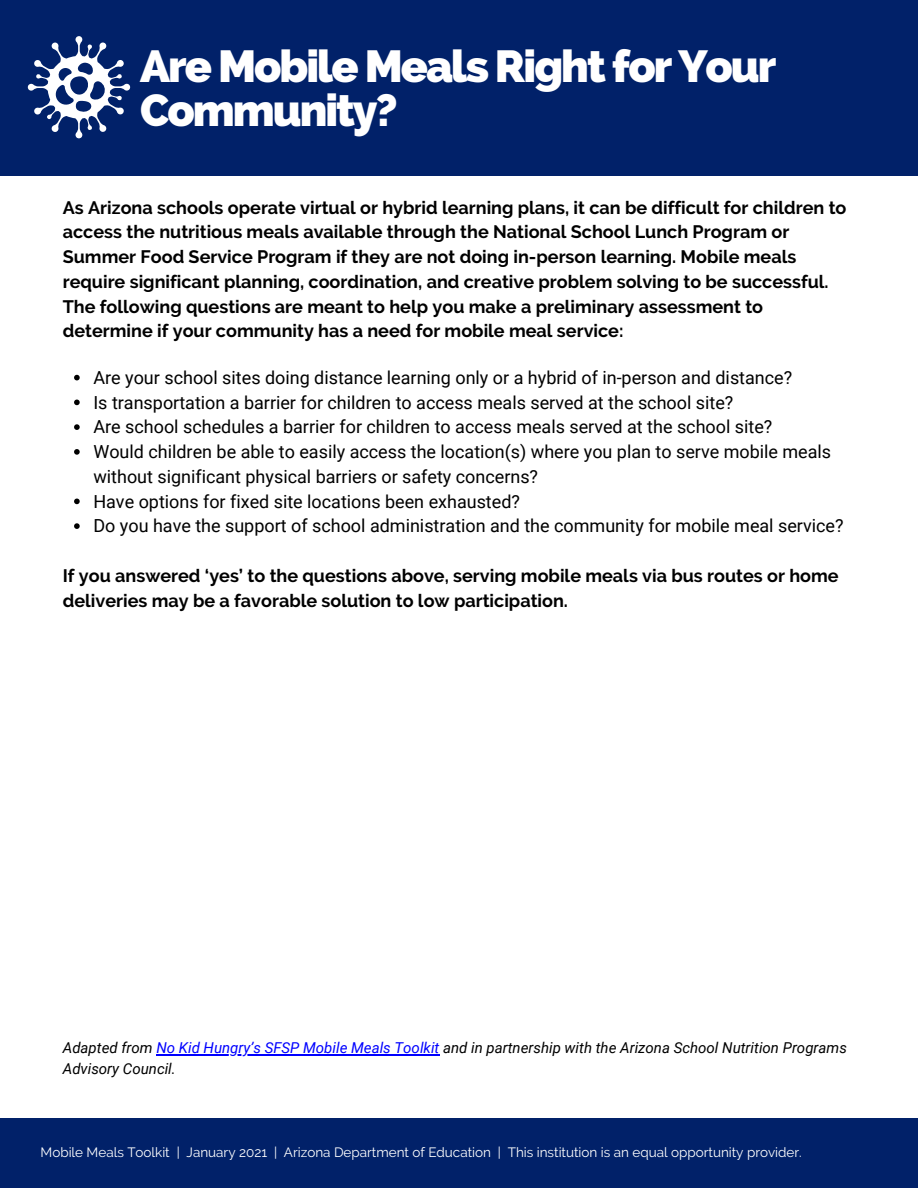
<style>
.page{position:relative;width:918px;height:1188px;background:#fff}
.page>*{position:absolute;margin:0;border:0;box-sizing:border-box;transform-origin:0 0}
.t1{font:800 44.7px/44.2px "Raleway";letter-spacing:-.045em;color:#fff}
.t2{font:700 18px/24.8px "Raleway";color:#000}
.t3{font:18px/24.8px "Roboto";color:#000}
.t4{font:italic 15px/20.2px "Roboto";color:#000}
.t5{font:13.5px "Raleway";color:#fff}
.s1{color:#00f}
</style>
<div class="page">
<div style="left:0;top:0;width:918px;height:175px;background:#012169"></div>
<svg style="left:28px;top:36px;width:102px;height:102px"></svg>
<div style="left:0;top:1118px;width:918px;height:70px;background:#012169"></div>
<svg style="left:74px;top:375px;width:6px;height:5px"></svg>
<svg style="left:74px;top:400px;width:6px;height:5px"></svg>
<svg style="left:74px;top:424px;width:6px;height:6px"></svg>
<svg style="left:74px;top:449px;width:6px;height:6px"></svg>
<svg style="left:74px;top:499px;width:6px;height:5px"></svg>
<svg style="left:74px;top:523px;width:6px;height:6px"></svg>
<hr style="left:156px;top:1055px;width:283px;height:1px;background:#00f">
<p class="t1" style="left:140px;top:44px;width:638px">Are Mobile Meals Right for Your<br>Community?</p>
<p class="t2" style="left:63px;top:195px;width:785px">As Arizona schools operate virtual or hybrid learning plans, it can be difficult for children to access the nutritious meals available through the National School Lunch Program or<br>Summer Food Service Program if they are not doing in-person learning. Mobile meals</p>
<p class="t2" style="left:63px;top:269px;width:767px">require significant planning, coordination, and creative problem solving to be successful.<br>The following questions are meant to help you make a preliminary assessment to determine if your community has a need for mobile meal service:</p>
<p class="t3" style="left:93px;top:365px;width:700px">Are your school sites doing distance learning only or a hybrid of in-person and distance?</p>
<p class="t3" style="left:93px;top:390px;width:642px">Is transportation a barrier for children to access meals served at the school site?</p>
<p class="t3" style="left:93px;top:415px;width:681px">Are school schedules a barrier for children to access meals served at the school site?</p>
<p class="t3" style="left:93px;top:440px;width:739px">Would children be able to easily access the location(s) where you plan to serve mobile meals without significant physical barriers or safety concerns?</p>
<p class="t3" style="left:93px;top:489px;width:428px">Have options for fixed site locations been exhausted?</p>
<p class="t3" style="left:93px;top:514px;width:752px">Do you have the support of school administration and the community for mobile meal service?</p>
<p class="t2" style="left:63px;top:563px;width:777px">If you answered ‘yes’ to the questions above, serving mobile meals via bus routes or home deliveries may be a favorable solution to low participation.</p>
<p class="t4" style="left:63px;top:1038px;width:786px">Adapted from <span class="s1">No Kid Hungry’s SFSP Mobile Meals Toolkit</span> and in partnership with the Arizona School Nutrition Programs<br>Advisory Council.</p>
<p class="t5" style="left:41px;top:1144px;width:763px">Mobile Meals Toolkit | January 2021 | Arizona Department of Education | This institution is an equal opportunity provider.</p>
</div>
